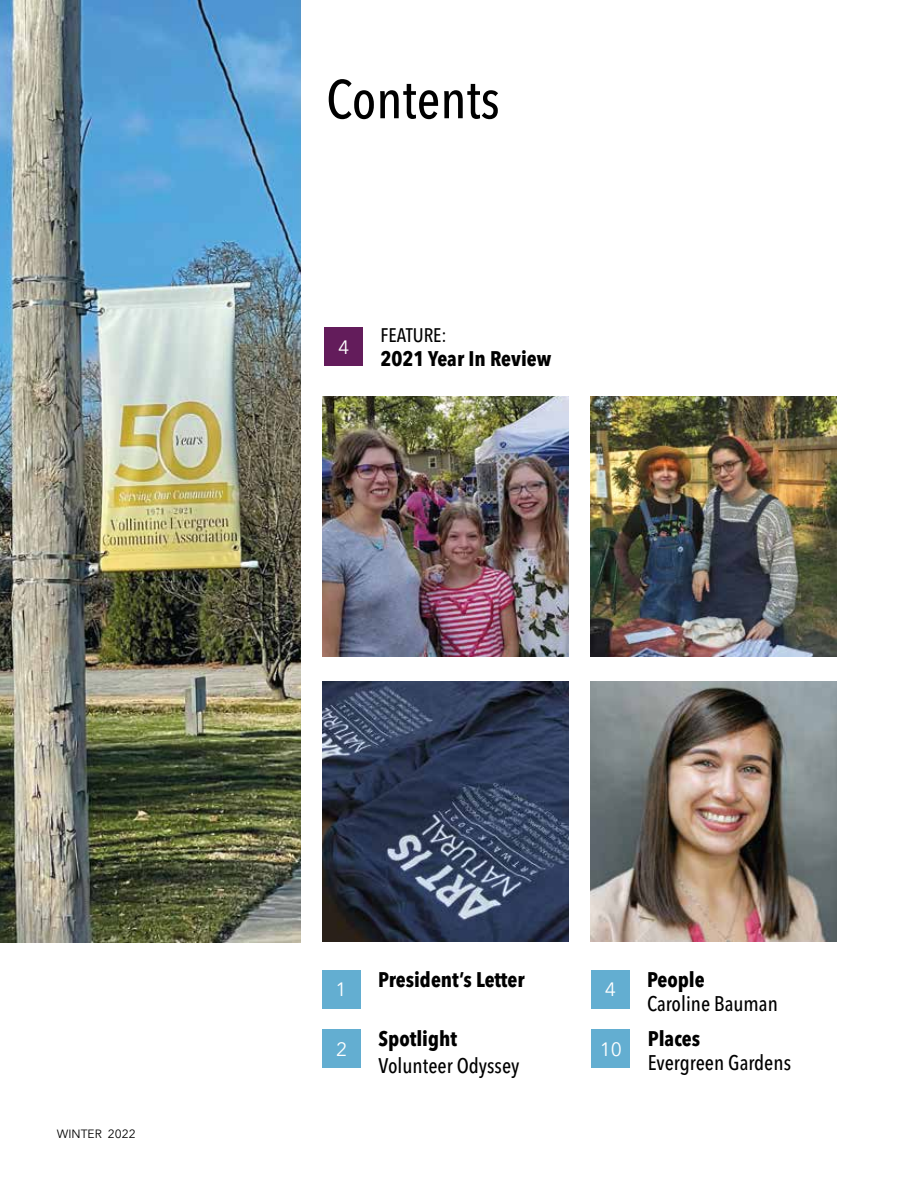
<style>
.page{position:relative;width:918px;height:1188px;background:#fff}
.page>*{position:absolute;margin:0;border:0;box-sizing:border-box;transform-origin:0 0}
.t1{font:500 54px "Avenir Next Condensed";color:#000}
.t2{font:700 condensed 21px "Avenir Next LT Pro";color:#000}
.t3{font:500 condensed 21px "Avenir Next LT Pro";color:#000}
.t4{font:500 condensed 19.5px "Avenir Next LT Pro";color:#000}
.t5{font:19.2px "Avenir Next LT Pro";color:#fff}
.t6{font:12px "Avenir Next";color:#000}
</style>
<div class="page">
<div style="left:325px;top:327px;width:38px;height:38px;background:#631c5b"></div>
<div style="left:322px;top:970px;width:38px;height:38px;background:#63aed1"></div>
<div style="left:323px;top:1030px;width:38px;height:38px;background:#63aed1"></div>
<div style="left:591px;top:970px;width:38px;height:38px;background:#63aed1"></div>
<div style="left:592px;top:1030px;width:38px;height:38px;background:#63aed1"></div>
<img style="left:0;top:0;width:301px;height:943px">
<img style="left:322px;top:396px;width:247px;height:260px">
<img style="left:590px;top:396px;width:247px;height:260px">
<img style="left:322px;top:681px;width:247px;height:261px">
<img style="left:590px;top:681px;width:247px;height:261px">
<h1 class="t1" style="left:326px;top:67px;width:175px">Contents</h1>
<p class="t5" style="left:338px;top:335px;width:13px">4</p>
<p class="t4" style="left:381px;top:323px;width:68px">FEATURE:</p>
<p class="t2" style="left:381px;top:346px;width:172px">2021 Year In Review</p>
<p class="t6" style="left:57px;top:1124px;width:80px">WINTER 2022</p>
<p class="t5" style="left:336px;top:978px;width:13px">1</p>
<p class="t5" style="left:336px;top:1038px;width:13px">2</p>
<p class="t2" style="left:378px;top:967px;width:148px">President’s Letter</p>
<p class="t2" style="left:379px;top:1026px;width:80px">Spotlight</p>
<p class="t3" style="left:379px;top:1053px;width:142px">Volunteer Odyssey</p>
<p class="t5" style="left:605px;top:978px;width:13px">4</p>
<p class="t5" style="left:600px;top:1038px;width:24px">10</p>
<p class="t2" style="left:647px;top:967px;width:59px">People</p>
<p class="t3" style="left:647px;top:991px;width:132px">Caroline Bauman</p>
<p class="t2" style="left:648px;top:1026px;width:54px">Places</p>
<p class="t3" style="left:648px;top:1050px;width:145px">Evergreen Gardens</p>
</div>
